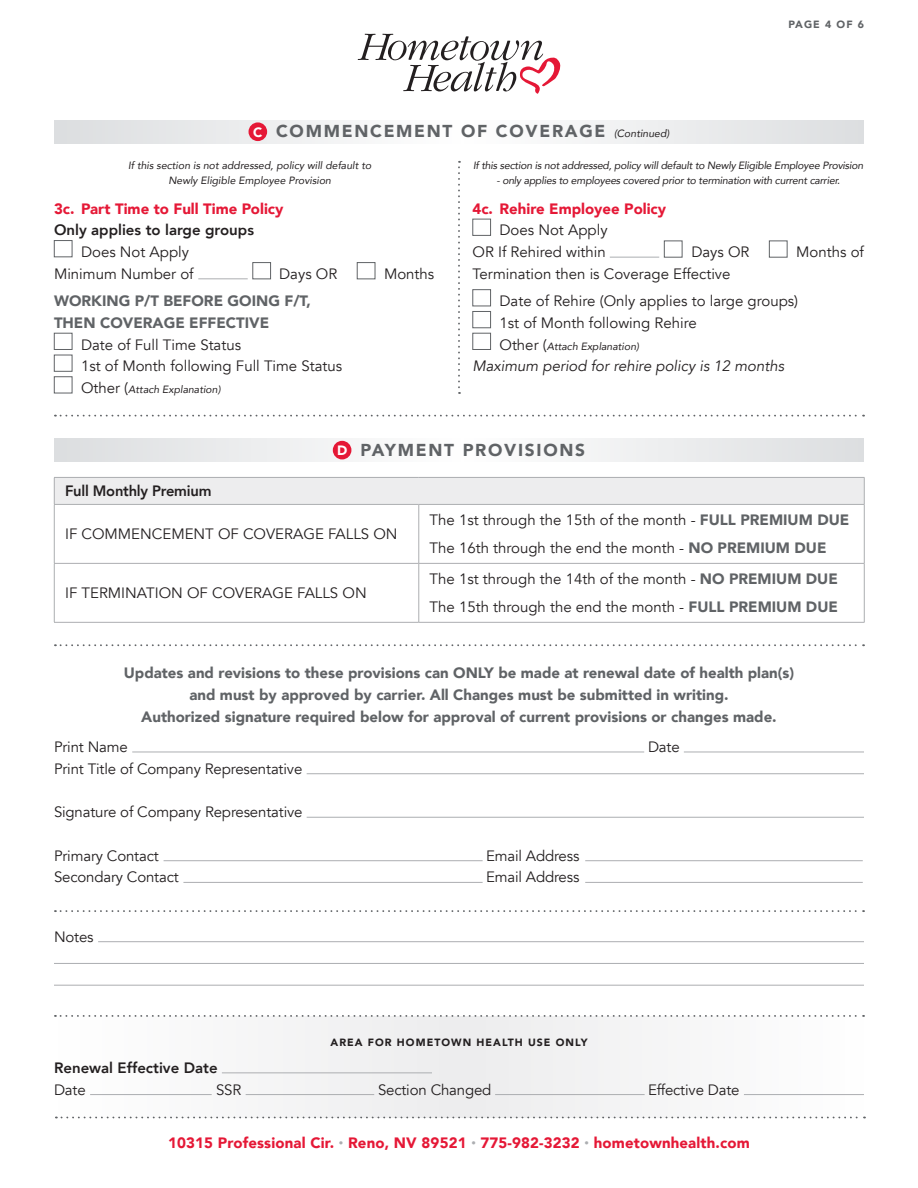
<style>
.page{position:relative;width:918px;height:1188px;background:#fff}
.page>*{position:absolute;margin:0;border:0;box-sizing:border-box;transform-origin:0 0}
.t1{font:900 17.25px "Avenir";letter-spacing:.1em;color:#606366}
.t2{font:15px/21.8px "Avenir";color:#231f20}
.t3{font:900 15px/21.8px "Avenir";color:#606366}
.t4{font:900 15px "Avenir";letter-spacing:.01em;color:#e51836}
.t5{font:800 15px "Avenir";color:#231f20}
.t6{font:italic 15px "Avenir";color:#231f20}
.t7{font:italic 10.5px "Avenir";letter-spacing:-.02em;color:#231f20}
.t8{font:italic 10.5px/14.2px "Avenir";color:#231f20;text-align:center}
.t9{font:900 10.5px "Avenir";letter-spacing:.1em;color:#231f20}
.t10{font:900 10.5px "Avenir";letter-spacing:.1em;color:#606366}
.s1{font-size:13.5px;color:#fff}
.s2{font-weight:400;font-style:italic;font-size:10.5px;color:#231f20}
.s3{font-style:normal;font-size:15px}
.s4{font-weight:900;color:#606366}
.s5{font-size:9px;color:#acaeb1}
</style>
<div class="page">
<div style="left:54px;top:1016px;width:810px;height:102px;background:#f5f5f6"></div>
<svg style="left:358px;top:34px;width:203px;height:60px"></svg>
<svg style="left:55px;top:415px;width:809px;height:2px"></svg>
<svg style="left:54px;top:120px;width:810px;height:24px;fill:#edeeef"></svg>
<div style="left:249px;top:122px;width:18px;height:19px;background:#e51836;border-radius:50%"></div>
<div style="left:54px;top:333px;width:18px;height:17px;border:1px solid #606366"></div>
<div style="left:54px;top:240px;width:18px;height:17px;border:1px solid #606366"></div>
<div style="left:253px;top:262px;width:18px;height:17px;border:1px solid #606366"></div>
<div style="left:357px;top:262px;width:18px;height:17px;border:1px solid #606366"></div>
<div style="left:54px;top:355px;width:18px;height:17px;border:1px solid #606366"></div>
<div style="left:54px;top:376px;width:18px;height:17px;border:1px solid #606366"></div>
<hr style="left:198px;top:279px;width:50px;height:1px;background:#acaeb1">
<div style="left:472px;top:219px;width:19px;height:17px;border:1px solid #606366"></div>
<div style="left:472px;top:289px;width:19px;height:17px;border:1px solid #606366"></div>
<div style="left:472px;top:311px;width:19px;height:17px;border:1px solid #606366"></div>
<div style="left:472px;top:333px;width:19px;height:17px;border:1px solid #606366"></div>
<hr style="left:610px;top:257px;width:49px;height:1px;background:#acaeb1">
<svg style="left:54px;top:438px;width:810px;height:24px;fill:#edeeef"></svg>
<div style="left:333px;top:441px;width:18px;height:18px;background:#e51836;border-radius:50%"></div>
<div style="left:54px;top:477px;width:810px;height:27px;background:#ededee"></div>
<svg style="left:54px;top:478px;width:1px;height:26px"></svg>
<hr style="left:54px;top:505px;width:1px;height:58px;background:#acaeb1">
<hr style="left:418px;top:505px;width:1px;height:58px;background:#acaeb1">
<hr style="left:864px;top:505px;width:1px;height:58px;background:#acaeb1">
<hr style="left:54px;top:563px;width:365px;height:1px;background:#acaeb1">
<hr style="left:54px;top:564px;width:1px;height:58px;background:#acaeb1">
<hr style="left:419px;top:563px;width:446px;height:1px;background:#acaeb1">
<hr style="left:418px;top:564px;width:1px;height:58px;background:#acaeb1">
<hr style="left:864px;top:564px;width:1px;height:58px;background:#acaeb1">
<hr style="left:54px;top:622px;width:365px;height:1px;background:#acaeb1">
<hr style="left:419px;top:622px;width:446px;height:1px;background:#acaeb1">
<hr style="left:54px;top:477px;width:365px;height:1px;background:#acaeb1">
<hr style="left:419px;top:477px;width:446px;height:1px;background:#acaeb1">
<svg style="left:864px;top:478px;width:1px;height:26px"></svg>
<hr style="left:54px;top:504px;width:365px;height:1px;background:#acaeb1">
<hr style="left:419px;top:504px;width:446px;height:1px;background:#acaeb1">
<svg style="left:55px;top:644px;width:809px;height:2px"></svg>
<svg style="left:458px;top:161px;width:2px;height:233px"></svg>
<hr style="left:90px;top:1094px;width:122px;height:1px;background:#acaeb1">
<hr style="left:246px;top:1094px;width:128px;height:1px;background:#acaeb1">
<hr style="left:495px;top:1094px;width:150px;height:1px;background:#acaeb1">
<hr style="left:744px;top:1094px;width:120px;height:1px;background:#acaeb1">
<hr style="left:222px;top:1073px;width:210px;height:1px;background:#acaeb1">
<svg style="left:55px;top:910px;width:809px;height:2px"></svg>
<hr style="left:98px;top:941px;width:766px;height:1px;background:#acaeb1">
<hr style="left:54px;top:963px;width:810px;height:1px;background:#acaeb1">
<hr style="left:54px;top:985px;width:810px;height:1px;background:#acaeb1">
<svg style="left:55px;top:1015px;width:809px;height:2px"></svg>
<hr style="left:132px;top:752px;width:512px;height:1px;background:#acaeb1">
<hr style="left:684px;top:752px;width:180px;height:1px;background:#acaeb1">
<hr style="left:307px;top:773px;width:557px;height:1px;background:#acaeb1">
<hr style="left:307px;top:817px;width:557px;height:1px;background:#acaeb1">
<hr style="left:585px;top:860px;width:278px;height:1px;background:#acaeb1">
<hr style="left:164px;top:860px;width:319px;height:1px;background:#acaeb1">
<hr style="left:585px;top:882px;width:278px;height:1px;background:#acaeb1">
<hr style="left:183px;top:882px;width:300px;height:1px;background:#acaeb1">
<svg style="left:56px;top:1117px;width:809px;height:1px"></svg>
<p class="t1" style="left:253px;top:116px;width:418px"><span class="s1">C</span> COMMENCEMENT OF COVERAGE <span class="s2">(Continued)</span></p>
<p class="t10" style="left:788px;top:15px;width:77px">PAGE 4 OF 6</p>
<p class="t8" style="left:128px;top:158px;width:245px">If this section is not addressed, policy will default to<br>Newly Eligible Employee Provision</p>
<p class="t7" style="left:473px;top:159px;width:392px">If this section is not addressed, policy will default to Newly Eligible Employee Provision</p>
<p class="t7" style="left:496px;top:173px;width:345px">- only applies to employees covered prior to termination with current carrier.</p>
<p class="t4" style="left:54px;top:196px;width:231px">3c. Part Time to Full Time Policy</p>
<p class="t5" style="left:54px;top:218px;width:202px">Only applies to large groups</p>
<p class="t2" style="left:54px;top:241px;width:141px;text-indent:27px">Does Not Apply<br>Minimum Number of</p>
<p class="t2" style="left:279px;top:263px;width:60px">Days OR</p>
<p class="t2" style="left:384px;top:263px;width:52px">Months</p>
<p class="t3" style="left:54px;top:290px;width:258px">WORKING P/T BEFORE GOING F/T,<br>THEN COVERAGE EFFECTIVE</p>
<p class="t2" style="left:81px;top:334px;width:263px">Date of Full Time Status<br>1st of Month following Full Time Status</p>
<p class="t8" style="left:81px;top:382px;width:141px"><span class="s3">Other (</span>Attach Explanation)</p>
<p class="t4" style="left:472px;top:196px;width:195px">4c. Rehire Employee Policy</p>
<p class="t2" style="left:472px;top:220px;width:137px;text-align:right">Does Not Apply<br>OR If Rehired within</p>
<p class="t2" style="left:691px;top:241px;width:60px">Days OR</p>
<p class="t2" style="left:796px;top:241px;width:69px">Months of</p>
<p class="t2" style="left:500px;top:260px;width:300px;line-height:27.2px;text-indent:-27px">Termination then is Coverage Effective<br>Date of Rehire (Only applies to large groups)</p>
<p class="t2" style="left:500px;top:312px;width:199px">1st of Month following Rehire</p>
<p class="t8" style="left:500px;top:339px;width:141px"><span class="s3">Other (</span>Attach Explanation)</p>
<p class="t6" style="left:472px;top:357px;width:313px">Maximum period for rehire policy is 12 months</p>
<p class="t1" style="left:337px;top:435px;width:250px"><span class="s1">D</span> PAYMENT PROVISIONS</p>
<p class="t5" style="left:65px;top:479px;width:148px">Full Monthly Premium</p>
<p class="t2" style="left:65px;top:523px;width:334px">IF COMMENCEMENT OF COVERAGE FALLS ON</p>
<p class="t2" style="left:65px;top:582px;width:303px">IF TERMINATION OF COVERAGE FALLS ON</p>
<p class="t2" style="left:430px;top:507px;width:421px;line-height:27.2px">The 1st through the 15th of the month - <span class="s4">FULL PREMIUM DUE<br></span>The 16th through the end the month - <span class="s4">NO PREMIUM DUE</span></p>
<p class="t2" style="left:430px;top:566px;width:410px;line-height:27.2px">The 1st through the 14th of the month - <span class="s4">NO PREMIUM DUE<br></span>The 15th through the end the month - <span class="s4">FULL PREMIUM DUE</span></p>
<p class="t3" style="left:124px;top:662px;width:672px;text-align:center">Updates and revisions to these provisions can ONLY be made at renewal date of health plan(s) and must by approved by carrier. All Changes must be submitted in writing.<br>Authorized signature required below for approval of current provisions or changes made.</p>
<p class="t2" style="left:54px;top:736px;width:75px">Print Name</p>
<p class="t2" style="left:648px;top:736px;width:33px">Date</p>
<p class="t2" style="left:54px;top:758px;width:250px">Print Title of Company Representative</p>
<p class="t2" style="left:54px;top:801px;width:250px">Signature of Company Representative</p>
<p class="t2" style="left:54px;top:845px;width:106px">Primary Contact</p>
<p class="t2" style="left:486px;top:845px;width:95px">Email Address</p>
<p class="t2" style="left:54px;top:867px;width:126px">Secondary Contact</p>
<p class="t2" style="left:486px;top:867px;width:95px">Email Address</p>
<p class="t2" style="left:54px;top:926px;width:41px">Notes</p>
<p class="t9" style="left:331px;top:1033px;width:258px">AREA FOR HOMETOWN HEALTH USE ONLY</p>
<p class="t5" style="left:54px;top:1056px;width:165px">Renewal Effective Date</p>
<p class="t2" style="left:54px;top:1079px;width:33px">Date</p>
<p class="t2" style="left:216px;top:1079px;width:27px">SSR</p>
<p class="t2" style="left:378px;top:1079px;width:115px">Section Changed</p>
<p class="t2" style="left:648px;top:1079px;width:93px">Effective Date</p>
<p class="t4" style="left:168px;top:1129px;width:583px">10315 Professional Cir. <span class="s5">•</span> Reno, NV 89521 <span class="s5">•</span> 775-982-3232 <span class="s5">•</span> hometownhealth.com</p>
</div>
